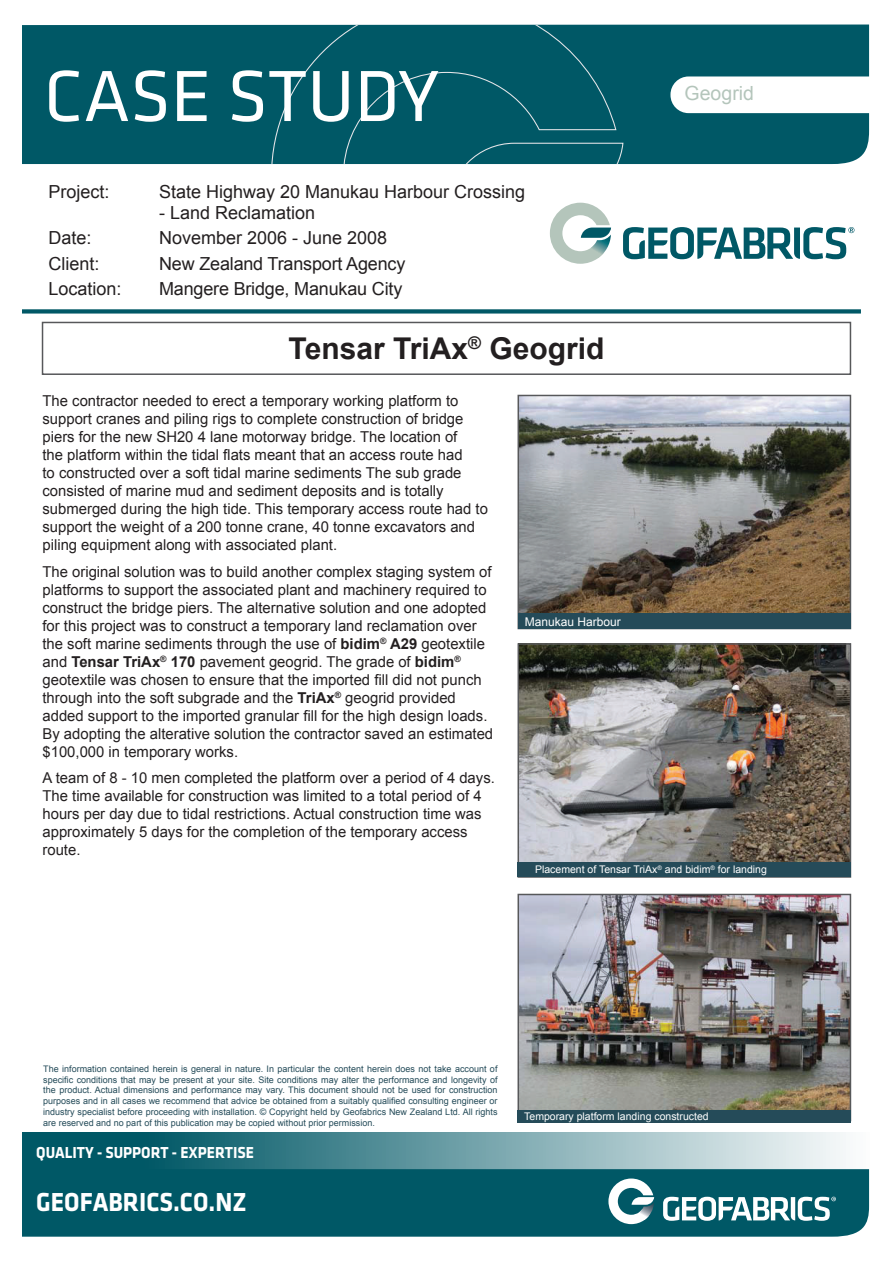
<style>
.page{position:relative;width:893px;height:1263px;background:#fff}
.page>*{position:absolute;margin:0;border:0;box-sizing:border-box;transform-origin:0 0}
.t1{font:75px "Klavika";color:#fff}
.t2{font:700 30px "Arial";color:#231f20}
.t3{font:700 27px "Klavika";color:#fff;scale:.93 1}
.t4{font:19.5px "Arial";color:#b4c5bb}
.t5{font:18px "Arial";color:#231f20}
.t6{font:700 16.5px "Klavika";color:#fff;scale:.93 1}
.t7{font:15px/18px "Arial";color:#231f20}
.t8{font:12px "Arial";color:#fff}
.t9{font:10.5px "Arial";color:#fff}
.t10{font:9px/10.8px "Arial";color:#244b59;text-align:justify}
.s1{font-weight:700}
</style>
<div class="page">
<div style="left:22px;top:25px;width:847px;height:139px;background:#005866"></div>
<div style="left:270px;top:25px;width:354px;height:139px;background:#005866"></div>
<svg style="left:550px;top:203px;width:61px;height:61px"></svg>
<svg style="left:623px;top:227px;width:231px;height:32px"></svg>
<div style="left:22px;top:309px;width:839px;height:5px;background:#005866"></div>
<svg style="left:22px;top:1132px;width:824px;height:37px;background:#689ba4"></svg>
<div style="left:22px;top:1169px;width:847px;height:68px;background:#005866"></div>
<svg style="left:608px;top:1178px;width:46px;height:46px"></svg>
<svg style="left:663px;top:1197px;width:173px;height:24px"></svg>
<svg style="left:670px;top:76px;width:200px;height:37px"></svg>
<img style="left:520px;top:897px;width:328px;height:213px">
<div style="left:517px;top:894px;width:334px;height:227px;border:2px solid #57585a"></div>
<img style="left:520px;top:646px;width:328px;height:216px">
<div style="left:517px;top:643px;width:334px;height:235px;border:2px solid #57585a"></div>
<div style="left:517px;top:862px;width:334px;height:15px;background:#254b59"></div>
<img style="left:520px;top:398px;width:328px;height:215px">
<div style="left:517px;top:395px;width:334px;height:234px;border:2px solid #57585a"></div>
<div style="left:42px;top:322px;width:809px;height:53px;border:2px solid #57585a"></div>
<div style="left:518px;top:613px;width:332px;height:15px;background:#254b59"></div>
<div style="left:517px;top:1110px;width:334px;height:13px;background:#254b59"></div>
<h1 class="t1" style="left:44px;top:55px;width:397px">CASE STUDY</h1>
<p class="t5" style="left:49px;top:180px;width:63px">Project:</p>
<p class="t5" style="left:159px;top:180px;width:368px">State Highway 20 Manukau Harbour Crossing</p>
<p class="t5" style="left:159px;top:201px;width:158px">- Land Reclamation</p>
<p class="t5" style="left:49px;top:226px;width:45px">Date:</p>
<p class="t5" style="left:159px;top:226px;width:230px">November 2006 - June 2008</p>
<p class="t5" style="left:49px;top:251px;width:53px">Client:</p>
<p class="t5" style="left:159px;top:251px;width:248px">New Zealand Transport Agency</p>
<p class="t5" style="left:49px;top:276px;width:75px">Location:</p>
<p class="t5" style="left:159px;top:276px;width:245px">Mangere Bridge, Manukau City</p>
<h2 class="t2" style="left:289px;top:329px;width:317px">Tensar TriAx<sup>®</sup> Geogrid</h2>
<p class="t7" style="left:43px;top:392px;width:447px">The contractor needed to erect a temporary working platform to support cranes and piling rigs to complete construction of bridge piers for the new SH20 4 lane motorway bridge. The location of<br>the platform within the tidal flats meant that an access route had<br>to constructed over a soft tidal marine sediments The sub grade consisted of marine mud and sediment deposits and is totally submerged during the high tide. This temporary access route had to support the weight of a 200 tonne crane, 40 tonne excavators and piling equipment along with associated plant.</p>
<p class="t7" style="left:43px;top:563px;width:452px">The original solution was to build another complex staging system of platforms to support the associated plant and machinery required to construct the bridge piers. The alternative solution and one adopted for this project was to construct a temporary land reclamation over the soft marine sediments through the use of <span class="s1">bidim</span><sup>®</sup> <span class="s1">A29</span> geotextile and <span class="s1">Tensar TriAx</span><sup>®</sup> <span class="s1">170</span> pavement geogrid. The grade of <span class="s1">bidim</span><sup>® </sup>geotextile was chosen to ensure that the imported fill did not punch through into the soft subgrade and the <span class="s1">TriAx</span><sup>®</sup> geogrid provided added support to the imported granular fill for the high design loads.<br>By adopting the alterative solution the contractor saved an estimated $100,000 in temporary works.</p>
<p class="t7" style="left:43px;top:769px;width:454px">A team of 8 - 10 men completed the platform over a period of 4 days.<br>The time available for construction was limited to a total period of 4 hours per day due to tidal restrictions. Actual construction time was approximately 5 days for the completion of the temporary access route.</p>
<p class="t8" style="left:525px;top:613px;width:98px">Manukau Harbour</p>
<h3 class="t4" style="left:685px;top:81px;width:71px">Geogrid</h3>
<p class="t9" style="left:535px;top:862px;width:233px">Placement of Tensar TriAx<sup>®</sup> and bidim<sup>®</sup> for landing</p>
<p class="t10" style="left:43px;top:1063px;width:456px">The information contained herein is general in nature. In particular the content herein does not take account of specific conditions that may be present at your site. Site conditions may alter the performance and longevity of the product. Actual dimensions and performance may vary. This document should not be used for construction purposes and in all cases we recommend that advice be obtained from a suitably qualified consulting engineer or industry specialist before proceeding with installation. © Copyright held by Geofabrics New Zealand Ltd. All rights are reserved and no part of this publication may be copied without prior permission.</p>
<p class="t6" style="left:36px;top:1144px;width:236px">QUALITY - SUPPORT - EXPERTISE</p>
<h3 class="t3" style="left:36px;top:1187px;width:228px">GEOFABRICS.CO.NZ</h3>
<p class="t9" style="left:524px;top:1109px;width:186px">Temporary platform landing constructed</p>
</div>
